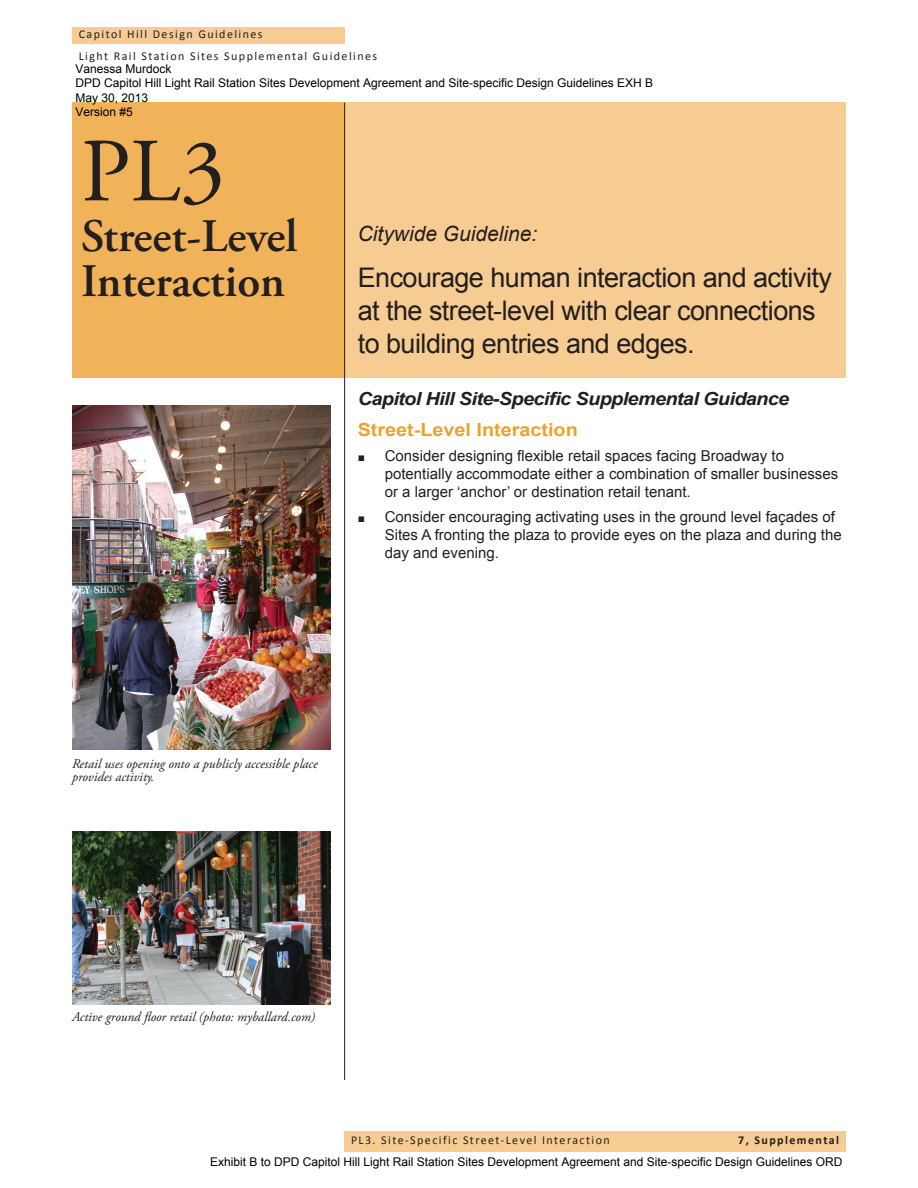
<style>
.page{position:relative;width:918px;height:1188px;background:#fff}
.page>*{position:absolute;margin:0;border:0;box-sizing:border-box;transform-origin:0 0}
.t1{font:90px "Adobe Garamond Pro";color:#231f20}
.t2{font:600 46.5px/45px "Adobe Garamond Pro";color:#231f20}
.t3{font:27px/33px "Arial";letter-spacing:-.02em;color:#231f20}
.t4{font:italic 21px "Arial";color:#231f20}
.t5{font:italic 700 18px "Arial";letter-spacing:-.03em;color:#231f20;scale:1.1 1}
.t6{font:700 18px "Arial";color:#eca230;scale:1.1 1}
.t7{font:15px/18px "Arial";color:#231f20}
.t8{font:italic 13.5px/13.5px "Adobe Garamond Pro";color:#231f20}
.t9{font:12px/14.4px "Arial";color:#000}
.t10{font:12px/21.6px "Calibri";letter-spacing:.12em;color:#231f20}
.t11{font:700 12px "Calibri";letter-spacing:.12em;color:#231f20}
.s1{font-size:12px}
</style>
<div class="page">
<div style="left:344px;top:1131px;width:502px;height:20px;background:#f6cc92"></div>
<div style="left:72px;top:27px;width:272px;height:16px;background:#f6cc92"></div>
<div style="left:345px;top:103px;width:501px;height:275px;background:#f6cc92"></div>
<div style="left:72px;top:103px;width:272px;height:275px;background:#f1b35a"></div>
<img style="left:72px;top:405px;width:258px;height:345px">
<img style="left:72px;top:832px;width:259px;height:172px">
<hr style="left:344px;top:103px;width:1px;height:977px;background:#231f20">
<p class="t10" style="left:79px;top:23px;width:300px">Capitol Hill Design Guidelines<br>Light Rail Station Sites Supplemental Guidelines</p>
<p class="t9" style="left:76px;top:62px;width:579px">Vanessa Murdock<br>DPD Capitol Hill Light Rail Station Sites Development Agreement and Site-specific Design Guidelines EXH B May 30, 2013<br>Version #5</p>
<h1 class="t1" style="left:81px;top:118px;width:146px">PL3</h1>
<h2 class="t2" style="left:81px;top:214px;width:218px">Street-Level<br>Interaction</h2>
<h3 class="t4" style="left:358px;top:220px;width:181px">Citywide Guideline:</h3>
<h3 class="t3" style="left:358px;top:262px;width:476px">Encourage human interaction and activity at the street-level with clear connections to building entries and edges.</h3>
<p class="t5" style="left:358px;top:387px;width:394px">Capitol Hill Site-Specific Supplemental Guidance</p>
<p class="t6" style="left:358px;top:418px;width:202px">Street-Level Interaction</p>
<p class="t7" style="left:385px;top:447px;width:455px;text-indent:-27px"><span class="s1">■</span> Consider designing flexible retail spaces facing Broadway to potentially accommodate either a combination of smaller businesses or a larger ‘anchor’ or destination retail tenant.</p>
<p class="t7" style="left:385px;top:507px;width:458px;text-indent:-27px"><span class="s1">■</span> Consider encouraging activating uses in the ground level façades of<br>Sites A fronting the plaza to provide eyes on the plaza and during the day and evening.</p>
<p class="t8" style="left:72px;top:757px;width:247px">Retail uses opening onto a publicly accessible place provides activity.</p>
<p class="t8" style="left:72px;top:1010px;width:245px">Active ground floor retail (photo: myballard.com)</p>
<p class="t10" style="left:351px;top:1129px;width:260px">PL3. Site-Specific Street-Level Interaction</p>
<p class="t11" style="left:738px;top:1133px;width:103px">7, Supplemental</p>
<p class="t9" style="left:210px;top:1155px;width:634px">Exhibit B to DPD Capitol Hill Light Rail Station Sites Development Agreement and Site-specific Design Guidelines ORD</p>
</div>
